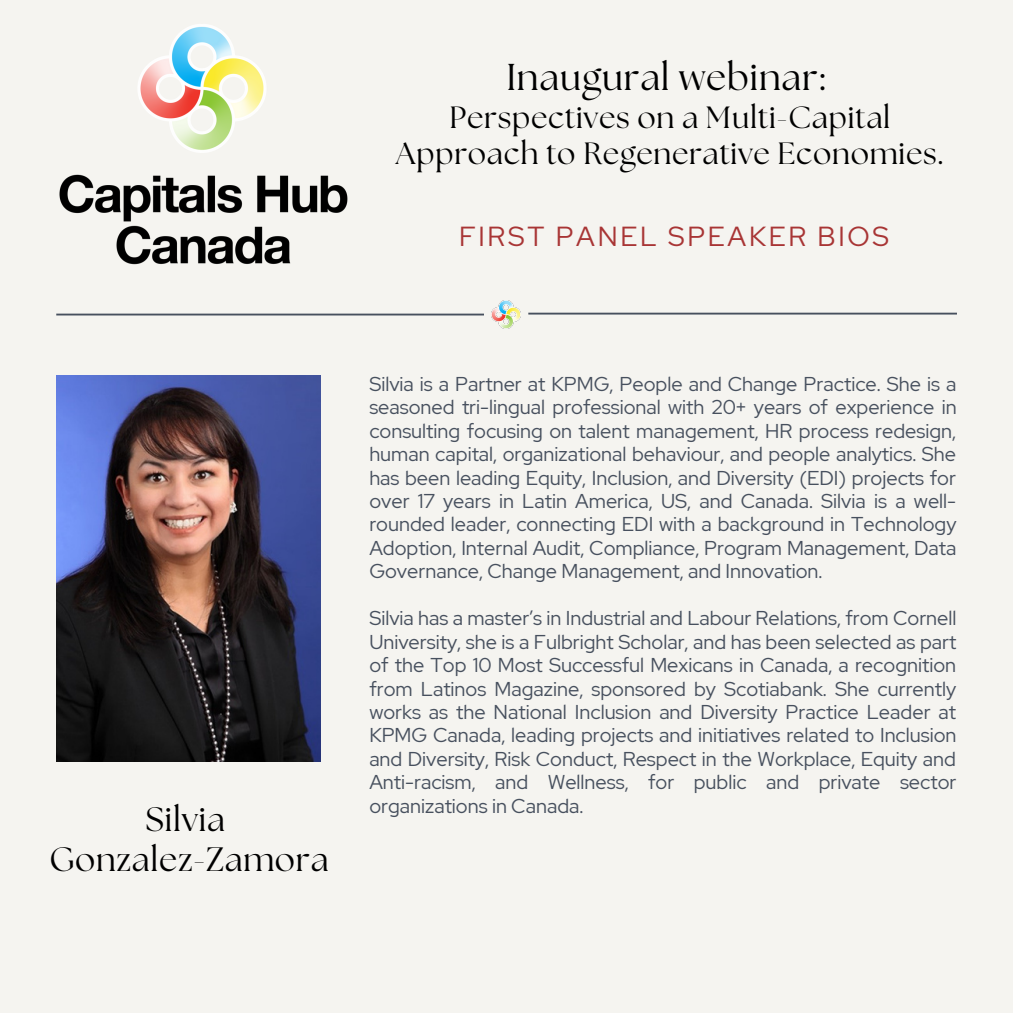
<style>
.page{position:relative;width:1013px;height:1013px;background:#fff}
.page>*{position:absolute;margin:0;border:0;box-sizing:border-box;transform-origin:0 0}
.t1{font:37.25px "The Seasons";letter-spacing:.02em;color:#000}
.t2{font:33.75px/40.2px "The Seasons";letter-spacing:.02em;color:#000;text-align:center}
.t3{font:30.62px/36.1px "The Seasons";letter-spacing:.02em;color:#000;text-align:center}
.t4{font:27.5px "Red Hat Display";letter-spacing:.1em;color:#a83535}
.t5{font:20px/23.5px "Red Hat Display";color:#47505e;text-align:justify}
</style>
<div class="page">
<div style="left:0;top:0;width:1012px;height:1012px;background:#f5f4f0"></div>
<img style="left:56px;top:376px;width:265px;height:385px">
<hr style="left:56px;top:313px;width:428px;height:2px;background:#47505e">
<hr style="left:528px;top:313px;width:429px;height:1px;background:#47505e">
<img style="left:492px;top:300px;width:28px;height:28px">
<img style="left:59px;top:24px;width:289px;height:241px">
<h1 class="t1" style="left:506px;top:60px;width:320px">Inaugural webinar:</h1>
<h3 class="t3" style="left:396px;top:101px;width:549px">Perspectives on a Multi-Capital<br>Approach to Regenerative Economies.</h3>
<h3 class="t4" style="left:459px;top:218px;width:431px">FIRST PANEL SPEAKER BIOS</h3>
<h2 class="t2" style="left:50px;top:801px;width:281px">Silvia<br>Gonzalez-Zamora</h2>
<p class="t5" style="left:369px;top:372px;width:589px">Silvia is a Partner at KPMG, People and Change Practice. She is a seasoned tri-lingual professional with 20+ years of experience in consulting focusing on talent management, HR process redesign, human capital, organizational behaviour, and people analytics. She has been leading Equity, Inclusion, and Diversity (EDI) projects for over 17 years in Latin America, US, and Canada. Silvia is a well&shy;rounded leader, connecting EDI with a background in Technology Adoption, Internal Audit, Compliance, Program Management, Data Governance, Change Management, and Innovation.</p>
<p class="t5" style="left:369px;top:606px;width:589px">Silvia has a master’s in Industrial and Labour Relations, from Cornell University, she is a Fulbright Scholar, and has been selected as part of the Top 10 Most Successful Mexicans in Canada, a recognition from Latinos Magazine, sponsored by Scotiabank. She currently works as the National Inclusion and Diversity Practice Leader at KPMG Canada, leading projects and initiatives related to Inclusion and Diversity, Risk Conduct, Respect in the Workplace, Equity and Anti-racism, and Wellness, for public and private sector organizations in Canada.</p>
</div>
